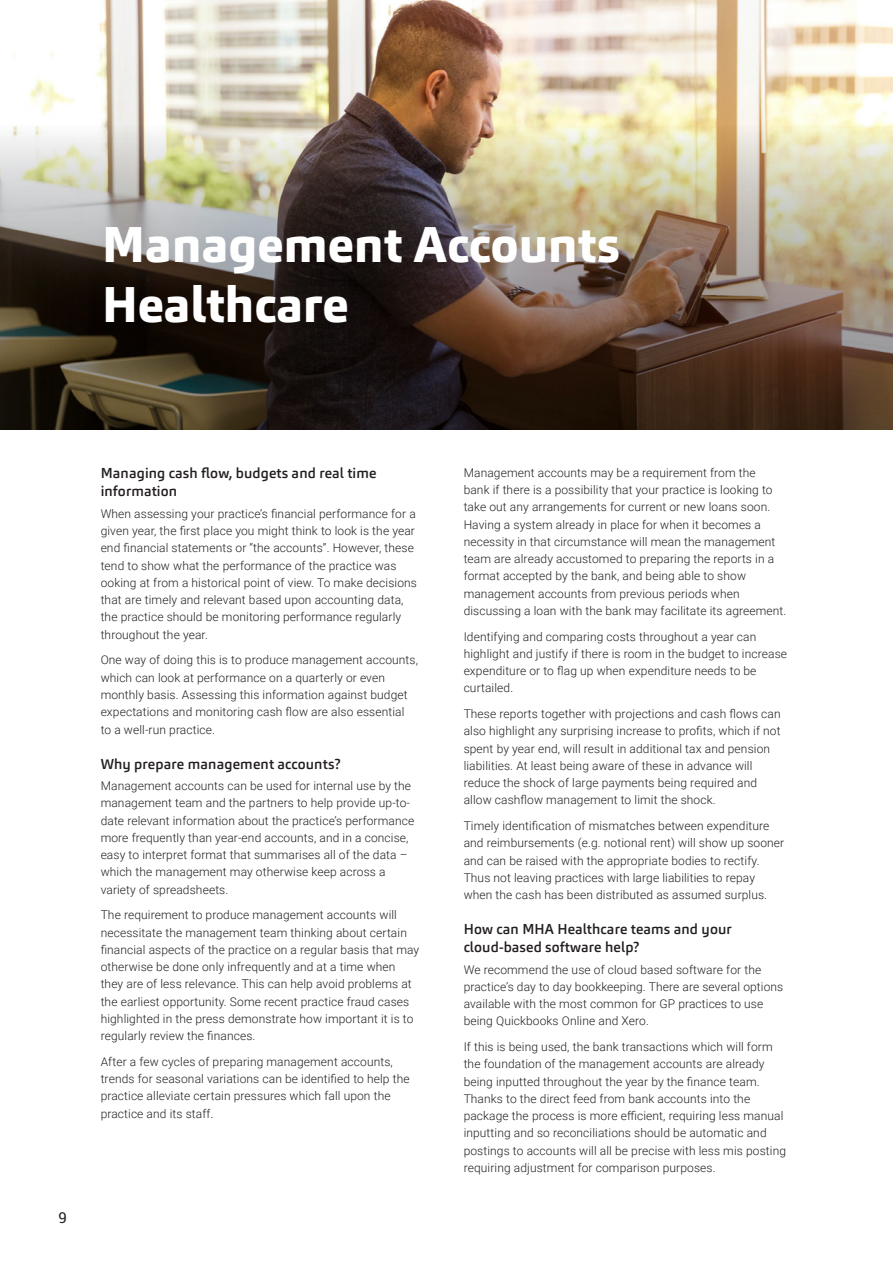
<style>
.page{position:relative;width:893px;height:1263px;background:#fff}
.page>*{position:absolute;margin:0;border:0;box-sizing:border-box;transform-origin:0 0}
.t1{font:800 49.5px/60px "Carnac";color:#fff}
.t2{font:15px "Roboto";color:#231f20}
.BODY_COPY{font:500 14.25px/18px "Carnac";letter-spacing:.01em;color:#231f20}
.BODY_COPY-2{font:300 12px/17.2px "Roboto";letter-spacing:.01em;color:#231f20}
</style>
<div class="page">
<img style="left:13px;top:0;width:880px;height:123px">
<img style="left:0;top:123px;width:893px;height:306px">
<p class="t1" style="left:102px;top:215px;width:519px">Management Accounts<br>Healthcare</p>
<p class="BODY_COPY" style="left:101px;top:464px;width:277px">Managing cash flow, budgets and real time information</p>
<p class="BODY_COPY-2" style="left:101px;top:505px;width:318px">When assessing your practice’s financial performance for a given year, the first place you might think to look is the year end financial statements or “the accounts”. However, these tend to show what the performance of the practice was ooking at from a historical point of view. To make decisions that are timely and relevant based upon accounting data, the practice should be monitoring performance regularly throughout the year.</p>
<p class="BODY_COPY-2" style="left:101px;top:651px;width:319px">One way of doing this is to produce management accounts, which can look at performance on a quarterly or even monthly basis. Assessing this information against budget expectations and monitoring cash flow are also essential<br>to a well-run practice.</p>
<p class="BODY_COPY" style="left:101px;top:754px;width:242px">Why prepare management accounts?</p>
<p class="BODY_COPY-2" style="left:101px;top:777px;width:315px">Management accounts can be used for internal use by the management team and the partners to help provide up-to&shy;date relevant information about the practice’s performance more frequently than year-end accounts, and in a concise, easy to interpret format that summarises all of the data – which the management may otherwise keep across a variety of spreadsheets.</p>
<p class="BODY_COPY-2" style="left:101px;top:906px;width:320px">The requirement to produce management accounts will necessitate the management team thinking about certain financial aspects of the practice on a regular basis that may otherwise be done only infrequently and at a time when they are of less relevance. This can help avoid problems at the earliest opportunity. Some recent practice fraud cases highlighted in the press demonstrate how important it is to regularly review the finances.</p>
<p class="BODY_COPY-2" style="left:101px;top:1052px;width:310px">After a few cycles of preparing management accounts, trends for seasonal variations can be identified to help the practice alleviate certain pressures which fall upon the practice and its staff.</p>
<p class="t2" style="left:59px;top:1207px;width:10px">9</p>
<p class="BODY_COPY-2" style="left:464px;top:463px;width:324px">Management accounts may be a requirement from the<br>bank if there is a possibility that your practice is looking to take out any arrangements for current or new loans soon.<br>Having a system already in place for when it becomes a necessity in that circumstance will mean the management team are already accustomed to preparing the reports in a format accepted by the bank, and being able to show management accounts from previous periods when discussing a loan with the bank may facilitate its agreement.</p>
<p class="BODY_COPY-2" style="left:464px;top:627px;width:325px">Identifying and comparing costs throughout a year can highlight and justify if there is room in the budget to increase expenditure or to flag up when expenditure needs to be curtailed.</p>
<p class="BODY_COPY-2" style="left:464px;top:705px;width:319px">These reports together with projections and cash flows can also highlight any surprising increase to profits, which if not spent by year end, will result in additional tax and pension liabilities. At least being aware of these in advance will reduce the shock of large payments being required and allow cashflow management to limit the shock.</p>
<p class="BODY_COPY-2" style="left:464px;top:817px;width:322px">Timely identification of mismatches between expenditure and reimbursements (e.g. notional rent) will show up sooner and can be raised with the appropriate bodies to rectify.<br>Thus not leaving practices with large liabilities to repay when the cash has been distributed as assumed surplus.</p>
<p class="BODY_COPY" style="left:464px;top:920px;width:270px">How can MHA Healthcare teams and your cloud-based software help?</p>
<p class="BODY_COPY-2" style="left:464px;top:960px;width:321px">We recommend the use of cloud based software for the practice’s day to day bookkeeping. There are several options available with the most common for GP practices to use being Quickbooks Online and Xero.</p>
<p class="BODY_COPY-2" style="left:464px;top:1038px;width:324px">If this is being used, the bank transactions which will form the foundation of the management accounts are already being inputted throughout the year by the finance team.<br>Thanks to the direct feed from bank accounts into the package the process is more efficient, requiring less manual inputting and so reconciliations should be automatic and postings to accounts will all be precise with less mis posting requiring adjustment for comparison purposes.</p>
</div>
